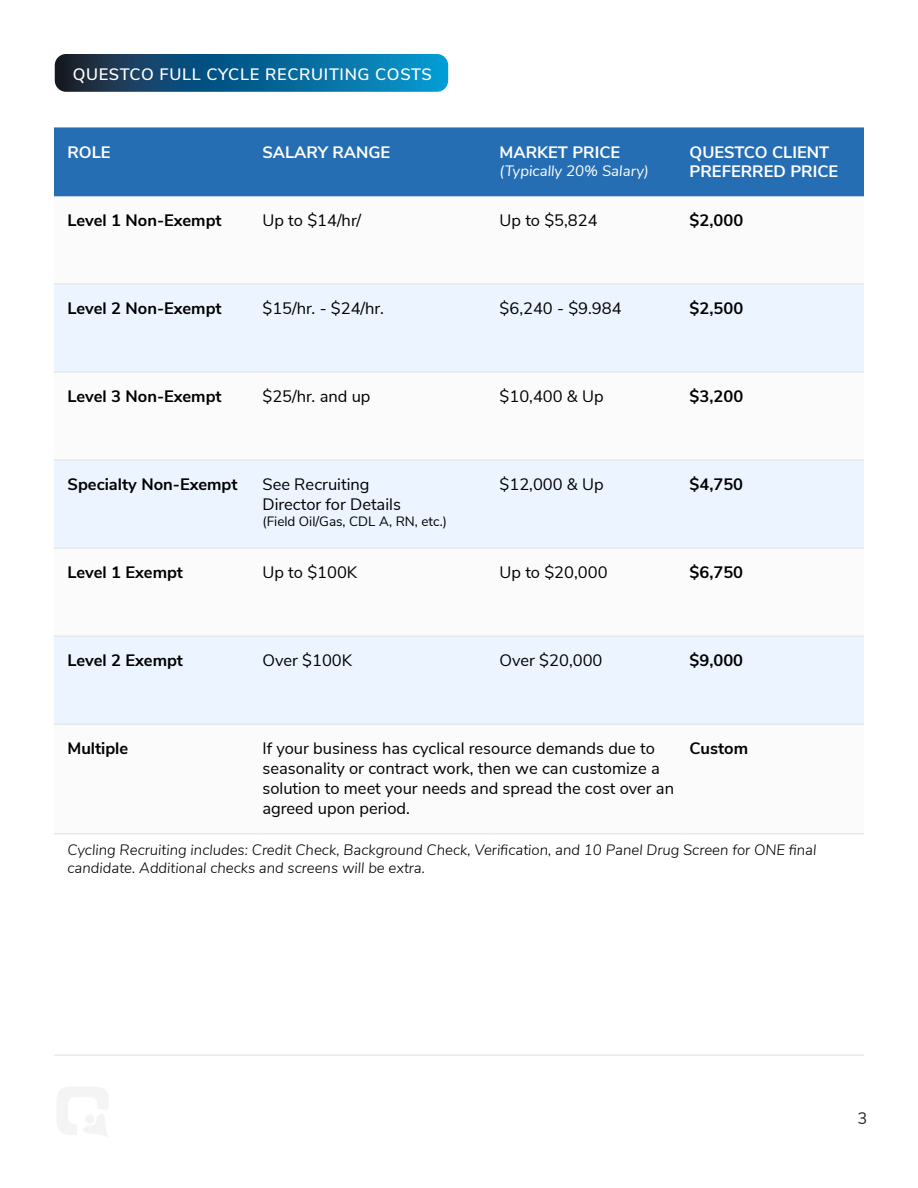
<style>
.page{position:relative;width:918px;height:1188px;background:#fff}
.page>*{position:absolute;margin:0;border:0;box-sizing:border-box;transform-origin:0 0}
.t1{font:16.5px/19.8px "Nunito Sans";color:#000}
.t2{font:700 16.5px "Nunito Sans";color:#000}
.t3{font:700 16.5px/19.8px "Nunito Sans";color:#fff}
.t4{font:600 16.5px "Nunito Sans";letter-spacing:.04em;color:#fff}
.t5{font:16.5px "Nunito Sans";color:#21252d}
.t6{font:italic 300 15px/18px "Nunito Sans";color:#000}
.t7{font:italic 15px "Nunito Sans";color:#fff}
.t8{font:13.5px "Nunito Sans";color:#000}
</style>
<div class="page">
<hr style="left:54px;top:1055px;width:810px;height:1px;background:#256eb4">
<svg style="left:55px;top:54px;width:393px;height:38px;background:#0e608b"></svg>
<div style="left:54px;top:127px;width:810px;height:70px;background:#256eb4"></div>
<svg style="left:54px;top:285px;width:810px;height:439px;fill:#ecf5ff"></svg>
<hr style="left:54px;top:283px;width:202px;height:2px;background:#e6e9e9">
<hr style="left:256px;top:283px;width:238px;height:2px;background:#e6e9e9">
<hr style="left:494px;top:283px;width:190px;height:2px;background:#e6e9e9">
<hr style="left:684px;top:283px;width:180px;height:2px;background:#e6e9e9">
<hr style="left:54px;top:371px;width:202px;height:2px;background:#e6e9e9">
<hr style="left:256px;top:371px;width:238px;height:2px;background:#e6e9e9">
<hr style="left:494px;top:371px;width:190px;height:2px;background:#e6e9e9">
<hr style="left:684px;top:371px;width:180px;height:2px;background:#e6e9e9">
<hr style="left:54px;top:459px;width:202px;height:2px;background:#e6e9e9">
<hr style="left:256px;top:459px;width:238px;height:2px;background:#e6e9e9">
<hr style="left:494px;top:459px;width:190px;height:2px;background:#e6e9e9">
<hr style="left:684px;top:459px;width:180px;height:2px;background:#e6e9e9">
<hr style="left:54px;top:547px;width:202px;height:2px;background:#e6e9e9">
<hr style="left:256px;top:547px;width:238px;height:2px;background:#e6e9e9">
<hr style="left:494px;top:547px;width:190px;height:2px;background:#e6e9e9">
<hr style="left:684px;top:547px;width:180px;height:2px;background:#e6e9e9">
<hr style="left:54px;top:635px;width:202px;height:2px;background:#e6e9e9">
<hr style="left:256px;top:635px;width:238px;height:2px;background:#e6e9e9">
<hr style="left:494px;top:635px;width:190px;height:2px;background:#e6e9e9">
<hr style="left:684px;top:635px;width:180px;height:2px;background:#e6e9e9">
<hr style="left:54px;top:724px;width:202px;height:1px;background:#e6e9e9">
<hr style="left:256px;top:724px;width:238px;height:1px;background:#e6e9e9">
<hr style="left:494px;top:724px;width:190px;height:1px;background:#e6e9e9">
<hr style="left:684px;top:724px;width:180px;height:1px;background:#e6e9e9">
<hr style="left:54px;top:833px;width:202px;height:2px;background:#e6e9e9">
<hr style="left:256px;top:833px;width:238px;height:2px;background:#e6e9e9">
<hr style="left:494px;top:833px;width:190px;height:2px;background:#e6e9e9">
<hr style="left:684px;top:833px;width:180px;height:2px;background:#e6e9e9">
<p class="t4" style="left:73px;top:62px;width:360px">QUESTCO FULL CYCLE RECRUITING COSTS</p>
<p class="t3" style="left:68px;top:141px;width:45px">ROLE</p>
<p class="t3" style="left:262px;top:141px;width:129px">SALARY RANGE</p>
<p class="t3" style="left:500px;top:141px;width:122px">MARKET PRICE</p>
<p class="t7" style="left:500px;top:159px;width:151px">(Typically 20% Salary)</p>
<p class="t3" style="left:690px;top:141px;width:150px">QUESTCO CLIENT<br>PREFERRED PRICE</p>
<p class="t2" style="left:68px;top:208px;width:156px">Level 1 Non-Exempt</p>
<p class="t1" style="left:263px;top:209px;width:100px">Up to $14/hr/</p>
<p class="t1" style="left:500px;top:209px;width:100px">Up to $5,824</p>
<p class="t2" style="left:690px;top:208px;width:55px">$2,000</p>
<p class="t2" style="left:68px;top:296px;width:156px">Level 2 Non-Exempt</p>
<p class="t1" style="left:263px;top:297px;width:123px">$15/hr. - $24/hr.</p>
<p class="t1" style="left:500px;top:297px;width:124px">$6,240 - $9.984</p>
<p class="t2" style="left:690px;top:296px;width:55px">$2,500</p>
<p class="t2" style="left:68px;top:384px;width:156px">Level 3 Non-Exempt</p>
<p class="t1" style="left:263px;top:386px;width:110px">$25/hr. and up</p>
<p class="t1" style="left:500px;top:386px;width:106px">$10,400 &amp; Up</p>
<p class="t2" style="left:690px;top:384px;width:55px">$3,200</p>
<p class="t2" style="left:68px;top:472px;width:171px">Specialty Non-Exempt</p>
<p class="t1" style="left:263px;top:474px;width:140px">See Recruiting<br>Director for Details</p>
<p class="t8" style="left:262px;top:512px;width:186px">(Field Oil/Gas, CDL A, RN, etc.)</p>
<p class="t1" style="left:500px;top:474px;width:106px">$12,000 &amp; Up</p>
<p class="t2" style="left:690px;top:472px;width:55px">$4,750</p>
<p class="t2" style="left:68px;top:561px;width:117px">Level 1 Exempt</p>
<p class="t1" style="left:263px;top:562px;width:96px">Up to $100K</p>
<p class="t1" style="left:500px;top:562px;width:110px">Up to $20,000</p>
<p class="t2" style="left:690px;top:561px;width:55px">$6,750</p>
<p class="t2" style="left:68px;top:649px;width:117px">Level 2 Exempt</p>
<p class="t1" style="left:263px;top:650px;width:91px">Over $100K</p>
<p class="t1" style="left:500px;top:650px;width:104px">Over $20,000</p>
<p class="t2" style="left:690px;top:649px;width:55px">$9,000</p>
<p class="t2" style="left:68px;top:737px;width:62px">Multiple</p>
<p class="t1" style="left:263px;top:738px;width:413px">If your business has cyclical resource demands due to seasonality or contract work, then we can customize a solution to meet your needs and spread the cost over an agreed upon period.</p>
<p class="t2" style="left:690px;top:737px;width:60px">Custom</p>
<p class="t6" style="left:68px;top:840px;width:751px">Cycling Recruiting includes: Credit Check, Background Check, Verification, and 10 Panel Drug Screen for ONE final candidate. Additional checks and screens will be extra.</p>
<p class="t5" style="left:857px;top:1107px;width:11px">3</p>
</div>
